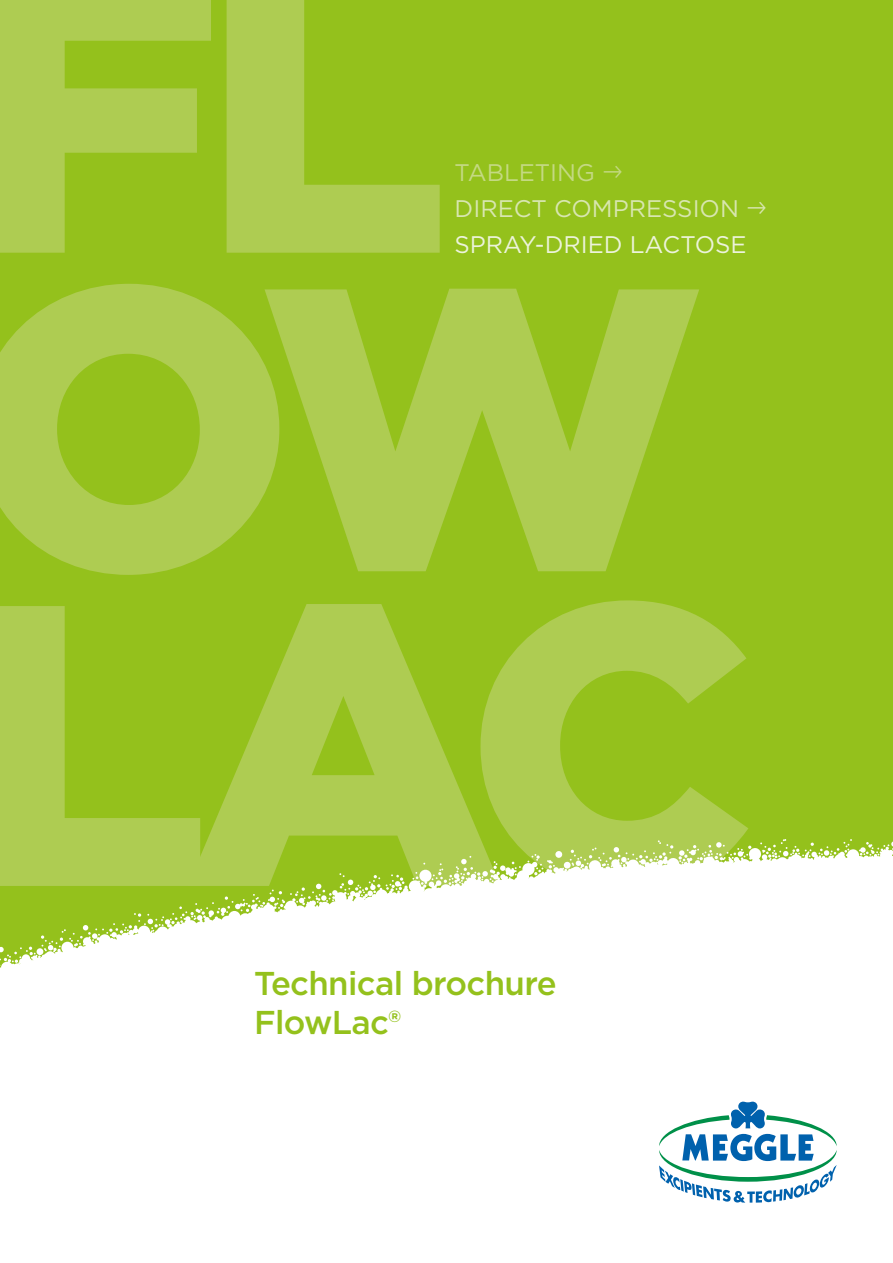
<style>
.page{position:relative;width:893px;height:1263px;background:#fff}
.page>*{position:absolute;margin:0;border:0;box-sizing:border-box;transform-origin:0 0}
.Titel_24_28{font:900 399.75px/316.6px "Gotham";letter-spacing:-.075em;color:#aecc52}
.M_Title_Head_22pt_26{font:500 33px "Gotham";letter-spacing:-.02em;color:#94c11c}
.M_Title_App_16pt_24p{font:24px "Gotham";color:#d8e6b0}
.M_Title_App_16pt_24p-2{font:24px "Gotham";color:#ecf3da}
.M_Title_App_16pt_24p-3{font:24px "Gotham";color:#c4d983}
</style>
<div class="page">
<div style="left:0;top:0;width:893px;height:972px;background:#94c11c"></div>
<svg style="left:0;top:839px;width:893px;height:133px;fill:#fff"></svg>
<svg style="left:659px;top:1101px;width:178px;height:102px"></svg>
<p class="Titel_24_28" style="left:-38px;top:-51px;width:796px">FL<br>OW<br>LAC</p>
<p class="M_Title_App_16pt_24p-3" style="left:455px;top:157px;width:171px">TABLETING →</p>
<p class="M_Title_App_16pt_24p" style="left:455px;top:193px;width:315px">DIRECT COMPRESSION →</p>
<p class="M_Title_App_16pt_24p-2" style="left:455px;top:229px;width:293px">SPRAY-DRIED LACTOSE</p>
<p class="M_Title_Head_22pt_26" style="left:254px;top:961px;width:304px">Technical brochure</p>
<p class="M_Title_Head_22pt_26" style="left:254px;top:1000px;width:148px">FlowLac®</p>
</div>
